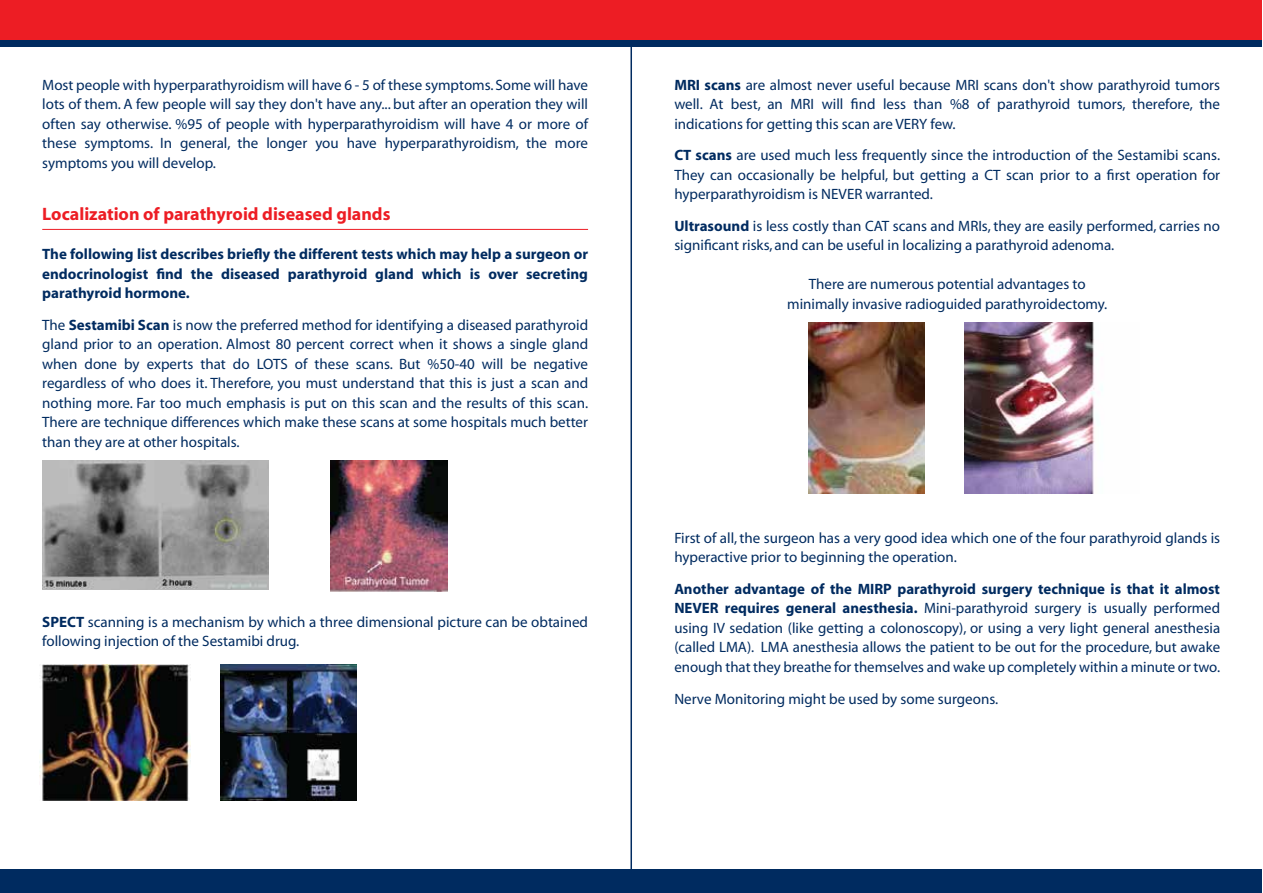
<style>
.page{position:relative;width:1263px;height:893px;background:#fff}
.page>*{position:absolute;margin:0;border:0;box-sizing:border-box;transform-origin:0 0}
.t1{font:700 18px "Myriad";color:#ed1d24}
.t2{font:15px/19.5px "Myriad";color:#002b60;text-align:justify}
.t3{font:700 15px/19.5px "Myriad";color:#002b60;text-align:justify}
.s1{font-weight:700}
</style>
<div class="page">
<hr style="left:42px;top:229px;width:546px;height:1px;background:#ed1d24">
<hr style="left:630px;top:0;width:2px;height:892px;background:#002b60">
<div style="left:0;top:0;width:1262px;height:44px;background:#ed1d24"></div>
<div style="left:0;top:41px;width:1262px;height:6px;background:#002b60"></div>
<div style="left:0;top:869px;width:1262px;height:24px;background:#002b60"></div>
<img style="left:42px;top:460px;width:227px;height:130px">
<img style="left:330px;top:460px;width:117px;height:132px">
<img style="left:40px;top:664px;width:151px;height:136px">
<img style="left:220px;top:664px;width:137px;height:136px">
<img style="left:965px;top:322px;width:137px;height:171px">
<img style="left:808px;top:322px;width:117px;height:171px">
<p class="t2" style="left:42px;top:76px;width:547px">Most people with hyperparathyroidism will have 6 - 5 of these symptoms. Some will have lots of them. A few people will say they don't have any... but after an operation they will often say otherwise. %95 of people with hyperparathyroidism will have 4 or more of these symptoms. In general, the longer you have hyperparathyroidism, the more symptoms you will develop.</p>
<p class="t1" style="left:42px;top:205px;width:350px">Localization of parathyroid diseased glands</p>
<p class="t3" style="left:42px;top:245px;width:547px">The following list describes briefly the different tests which may help a surgeon or endocrinologist find the diseased parathyroid gland which is over secreting parathyroid hormone.</p>
<p class="t2" style="left:42px;top:316px;width:547px">The <span class="s1">Sestamibi Scan</span> is now the preferred method for identifying a diseased parathyroid gland prior to an operation. Almost 80 percent correct when it shows a single gland when done by experts that do LOTS of these scans. But %50-40 will be negative regardless of who does it. Therefore, you must understand that this is just a scan and nothing more. Far too much emphasis is put on this scan and the results of this scan.<br>There are technique differences which make these scans at some hospitals much better than they are at other hospitals.</p>
<p class="t2" style="left:42px;top:613px;width:547px"><span class="s1">SPECT</span> scanning is a mechanism by which a three dimensional picture can be obtained following injection of the Sestamibi drug.</p>
<p class="t2" style="left:674px;top:76px;width:547px"><span class="s1">MRI scans</span> are almost never useful because MRI scans don't show parathyroid tumors well. At best, an MRI will find less than %8 of parathyroid tumors, therefore, the indications for getting this scan are VERY few.</p>
<p class="t2" style="left:674px;top:146px;width:547px"><span class="s1">CT scans</span> are used much less frequently since the introduction of the Sestamibi scans.<br>They can occasionally be helpful, but getting a CT scan prior to a first operation for hyperparathyroidism is NEVER warranted.</p>
<p class="t2" style="left:674px;top:217px;width:547px"><span class="s1">Ultrasound</span> is less costly than CAT scans and MRIs, they are easily performed, carries no significant risks, and can be useful in localizing a parathyroid adenoma.</p>
<p class="t2" style="left:787px;top:275px;width:322px;text-align:center">There are numerous potential advantages to minimally invasive radioguided parathyroidectomy.</p>
<p class="t2" style="left:674px;top:529px;width:547px">First of all, the surgeon has a very good idea which one of the four parathyroid glands is hyperactive prior to beginning the operation.</p>
<p class="t2" style="left:674px;top:580px;width:547px"><span class="s1">Another advantage of the MIRP parathyroid surgery technique is that it almost NEVER requires general anesthesia.</span> Mini-parathyroid surgery is usually performed using IV sedation (like getting a colonoscopy), or using a very light general anesthesia (called LMA). LMA anesthesia allows the patient to be out for the procedure, but awake enough that they breathe for themselves and wake up completely within a minute or two.</p>
<p class="t2" style="left:674px;top:689px;width:325px">Nerve Monitoring might be used by some surgeons.</p>
</div>
